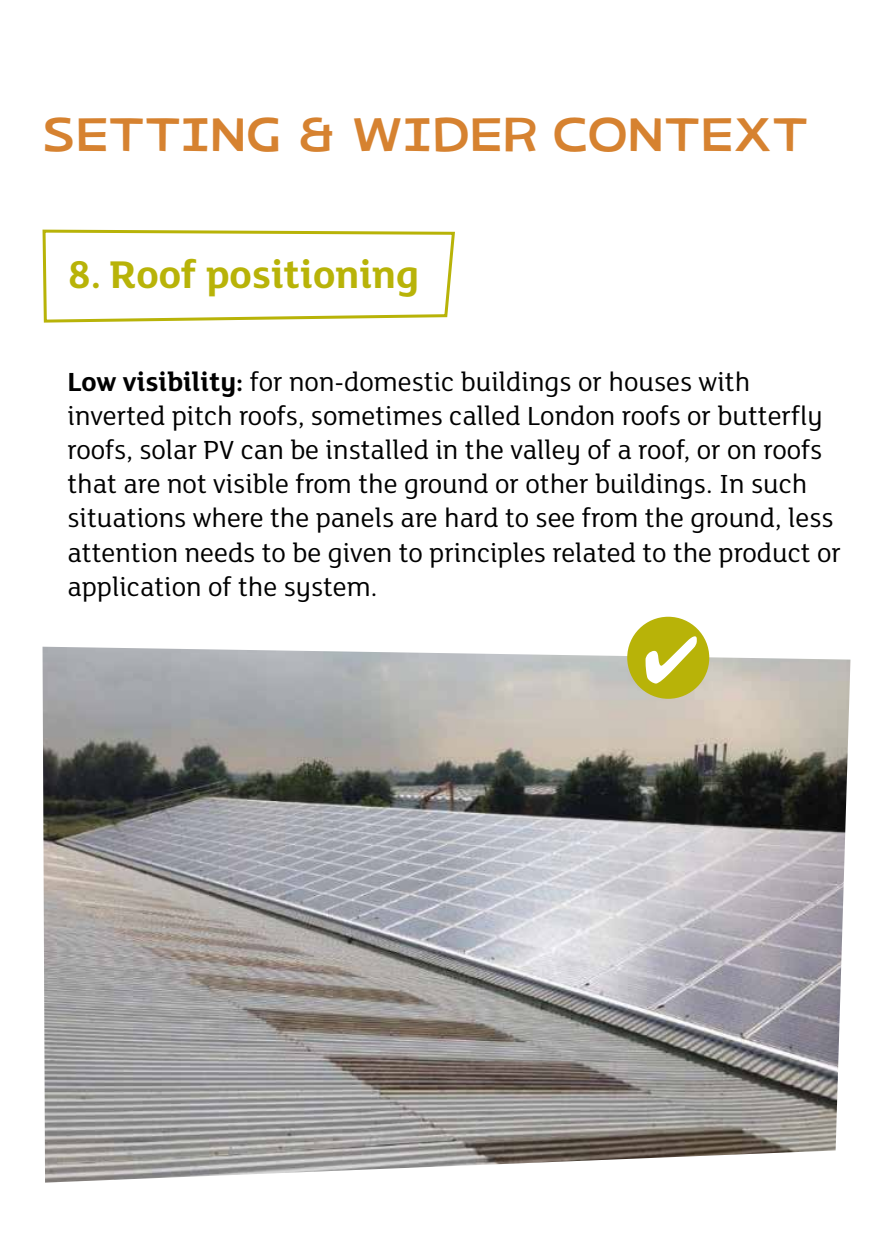
<style>
.page{position:relative;width:893px;height:1259px;background:#fff}
.page>*{position:absolute;margin:0;border:0;box-sizing:border-box;transform-origin:0 0}
.t1{font:45.6px "Rustic Open";color:#d68230}
.t2{font:700 42px "FS Lola";color:#b8b308}
.t3{font:28.5px/34.2px "FS Lola";color:#000}
.s1{font-weight:700}
</style>
<div class="page">
<svg style="left:42px;top:229px;width:413px;height:94px"></svg>
<img style="left:43px;top:646px;width:807px;height:536px">
<div style="left:627px;top:617px;width:82px;height:82px;background:#b8b308;border-radius:50%"></div>
<svg style="left:645px;top:636px;width:52px;height:47px"></svg>
<h1 class="t1" style="left:43px;top:113px;width:767px">SETTING &amp; WIDER CONTEXT</h1>
<h2 class="t2" style="left:67px;top:245px;width:353px">8. Roof positioning</h2>
<p class="t3" style="left:67px;top:363px;width:775px"><span class="s1">Low visibility:</span> for non-domestic buildings or houses with inverted pitch roofs, sometimes called London roofs or butterfly roofs, solar PV can be installed in the valley of a roof, or on roofs that are not visible from the ground or other buildings. In such situations where the panels are hard to see from the ground, less attention needs to be given to principles related to the product or application of the system.</p>
</div>
